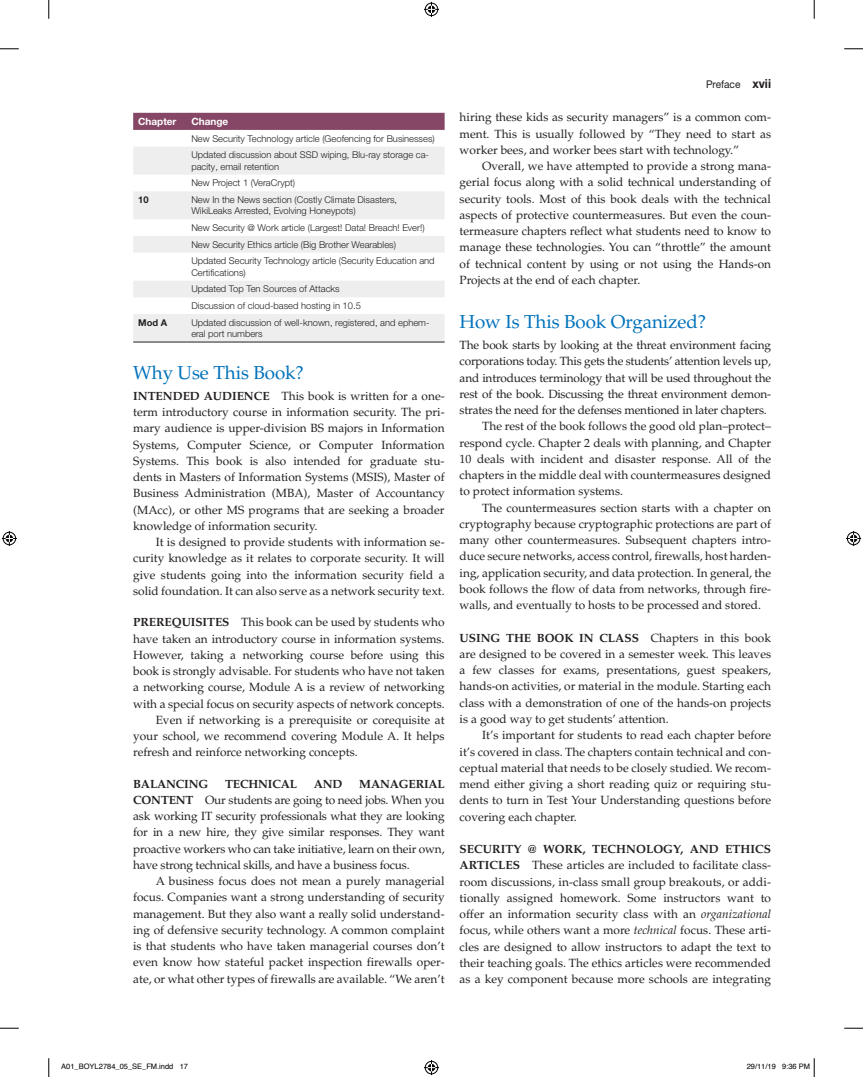
<style>
.page{position:relative;width:863px;height:1077px;background:#fff}
.page>*{position:absolute;margin:0;border:0;box-sizing:border-box;transform-origin:0 0}
.t1{font:18.75px "Palatino LT Pro";letter-spacing:-.005em;color:#0072bc}
.t2{font:11.88px/16.2px "Palatino LT Pro";color:#231f20;text-align:justify}
.t3{font:700 11.88px "Palatino LT Pro";letter-spacing:-.015em;color:#231f20}
.t4{font:10.62px "Helvetica Neue LTW1 G";color:#231f20;scale:.95 1}
.t5{font:700 10px "Helvetica Neue LTW1 G";color:#fff}
.t6{font:300 9.38px/16.8px "Helvetica Neue LTW1 G";color:#231f20}
.t7{font:700 9.38px "Helvetica Neue LTW1 G";color:#231f20}
.t8{font:7.5px "Helvetica";color:#000}
.s1{font-weight:700}
.s2{font-weight:700;font-size:12.5px}
.s3{font-style:italic}
</style>
<div class="page">
<div style="left:133px;top:113px;width:311px;height:17px;background:#864665"></div>
<svg style="left:133px;top:147px;width:311px;height:194px;fill:#eeeeef"></svg>
<hr style="left:133px;top:341px;width:53px;height:1px;background:#231f20">
<hr style="left:186px;top:341px;width:258px;height:1px;background:#231f20">
<svg style="left:0;top:48px;width:19px;height:2px"></svg>
<svg style="left:844px;top:48px;width:18px;height:2px"></svg>
<svg style="left:0;top:1027px;width:19px;height:1px"></svg>
<svg style="left:844px;top:1027px;width:18px;height:1px"></svg>
<svg style="left:48px;top:0;width:2px;height:19px"></svg>
<svg style="left:48px;top:1058px;width:2px;height:18px"></svg>
<svg style="left:813px;top:0;width:2px;height:19px"></svg>
<svg style="left:424px;top:2px;width:15px;height:15px"></svg>
<svg style="left:424px;top:1060px;width:15px;height:14px"></svg>
<svg style="left:2px;top:531px;width:15px;height:15px"></svg>
<svg style="left:846px;top:531px;width:15px;height:15px"></svg>
<svg style="left:813px;top:1058px;width:2px;height:18px"></svg>
<p class="t5" style="left:138px;top:115px;width:40px">Chapter</p>
<p class="t5" style="left:191px;top:115px;width:38px">Change</p>
<p class="t6" style="left:191px;top:130px;width:245px">New Security Technology article (Geofencing for Businesses)<br>Updated discussion about SSD wiping, Blu-ray storage ca-</p>
<p class="t6" style="left:191px;top:158px;width:105px">pacity, email retention<br>New Project 1 (VeraCrypt)</p>
<p class="t7" style="left:138px;top:194px;width:12px">10</p>
<p class="t6" style="left:191px;top:194px;width:207px;line-height:11.2px">New In the News section (Costly Climate Disasters,<br>WikiLeaks Arrested, Evolving Honeypots)</p>
<p class="t6" style="left:191px;top:219px;width:245px">New Security @ Work article (Largest! Data! Breach! Ever!)<br>New Security Ethics article (Big Brother Wearables)<br>Updated Security Technology article (Security Education and</p>
<p class="t6" style="left:191px;top:264px;width:171px">Certifications)<br>Updated Top Ten Sources of Attacks<br>Discussion of cloud-based hosting in 10.5</p>
<p class="t7" style="left:138px;top:316px;width:30px">Mod A</p>
<p class="t6" style="left:191px;top:317px;width:240px;line-height:11.2px">Updated discussion of well-known, registered, and ephem&shy;eral port numbers</p>
<h1 class="t1" style="left:133px;top:361px;width:172px">Why Use This Book?</h1>
<p class="t2" style="left:133px;top:388px;width:313px"><span class="s1">INTENDED AUDIENCE</span> This book is written for a one&shy;term introductory course in information security. The pri&shy;mary audience is upper-division BS majors in Information Systems, Computer Science, or Computer Information Systems. This book is also intended for graduate stu&shy;dents in Masters of Information Systems (MSIS), Master of Business Administration (MBA), Master of Accountancy (MAcc), or other MS programs that are seeking a broader knowledge of information security.</p>
<p class="t2" style="left:133px;top:534px;width:313px;text-indent:23px">It is designed to provide students with information se&shy;curity knowledge as it relates to corporate security. It will give students going into the information security field a solid foundation. It can also serve as a network security text.</p>
<p class="t2" style="left:133px;top:614px;width:313px"><span class="s1">PREREQUISITES</span> This book can be used by students who</p>
<p class="t2" style="left:133px;top:630px;width:313px">have taken an introductory course in information systems.</p>
<p class="t2" style="left:133px;top:646px;width:313px">However, taking a networking course before using this</p>
<p class="t2" style="left:133px;top:663px;width:313px">book is strongly advisable. For students who have not taken</p>
<p class="t2" style="left:133px;top:679px;width:313px">a networking course, Module A is a review of networking</p>
<p class="t2" style="left:133px;top:695px;width:313px">with a special focus on security aspects of network concepts.</p>
<p class="t2" style="left:156px;top:711px;width:290px">Even if networking is a prerequisite or corequisite at</p>
<p class="t2" style="left:133px;top:728px;width:313px">your school, we recommend covering Module A. It helps</p>
<p class="t2" style="left:133px;top:744px;width:226px">refresh and reinforce networking concepts.</p>
<p class="t3" style="left:133px;top:776px;width:77px">BALANCING</p>
<p class="t3" style="left:225px;top:776px;width:73px">TECHNICAL</p>
<p class="t3" style="left:314px;top:776px;width:30px">AND</p>
<p class="t2" style="left:133px;top:775px;width:313px;text-indent:226px"><span class="s1">MANAGERIAL CONTENT</span> Our students are going to need jobs. When you ask working IT security professionals what they are looking for in a new hire, they give similar responses. They want proactive workers who can take initiative, learn on their own, have strong technical skills, and have a business focus.</p>
<p class="t2" style="left:133px;top:872px;width:313px;text-indent:23px">A business focus does not mean a purely managerial focus. Companies want a strong understanding of security management. But they also want a really solid understand&shy;ing of defensive security technology. A common complaint is that students who have taken managerial courses don’t even know how stateful packet inspection firewalls oper&shy;ate, or what other types of firewalls are available. “We aren’t</p>
<p class="t4" style="left:706px;top:77px;width:70px">Preface <span class="s2">xvii</span></p>
<p class="t2" style="left:459px;top:109px;width:313px">hiring these kids as security managers” is a common com&shy;ment. This is usually followed by “They need to start as worker bees, and worker bees start with technology.”</p>
<p class="t2" style="left:459px;top:158px;width:313px;text-indent:23px">Overall, we have attempted to provide a strong mana&shy;gerial focus along with a solid technical understanding of security tools. Most of this book deals with the technical aspects of protective countermeasures. But even the coun&shy;termeasure chapters reflect what students need to know to manage these technologies. You can “throttle” the amount of technical content by using or not using the Hands-on Projects at the end of each chapter.</p>
<h1 class="t1" style="left:459px;top:310px;width:248px">How Is This Book Organized?</h1>
<p class="t2" style="left:459px;top:337px;width:313px">The book starts by looking at the threat environment facing</p>
<p class="t2" style="left:459px;top:353px;width:313px">corporations today. This gets the students’ attention levels up,</p>
<p class="t2" style="left:459px;top:369px;width:313px">and introduces terminology that will be used throughout the</p>
<p class="t2" style="left:459px;top:386px;width:313px">rest of the book. Discussing the threat environment demon-</p>
<p class="t2" style="left:459px;top:402px;width:309px">strates the need for the defenses mentioned in later chapters.</p>
<p class="t2" style="left:482px;top:418px;width:290px">The rest of the book follows the good old plan–protect–</p>
<p class="t2" style="left:459px;top:434px;width:313px">respond cycle. Chapter 2 deals with planning, and Chapter</p>
<p class="t2" style="left:459px;top:451px;width:313px">10 deals with incident and disaster response. All of the</p>
<p class="t2" style="left:459px;top:467px;width:313px">chapters in the middle deal with countermeasures designed</p>
<p class="t2" style="left:459px;top:483px;width:165px">to protect information systems.</p>
<p class="t2" style="left:482px;top:499px;width:290px">The countermeasures section starts with a chapter on</p>
<p class="t2" style="left:459px;top:516px;width:313px">cryptography because cryptographic protections are part of</p>
<p class="t2" style="left:459px;top:532px;width:313px">many other countermeasures. Subsequent chapters intro-</p>
<p class="t2" style="left:459px;top:548px;width:313px">duce secure networks, access control, firewalls, host harden-</p>
<p class="t2" style="left:459px;top:564px;width:313px">ing, application security, and data protection. In general, the</p>
<p class="t2" style="left:459px;top:581px;width:313px">book follows the flow of data from networks, through fire-</p>
<p class="t2" style="left:459px;top:597px;width:303px">walls, and eventually to hosts to be processed and stored.</p>
<p class="t2" style="left:459px;top:629px;width:313px"><span class="s1">USING THE BOOK IN CLASS</span> Chapters in this book are designed to be covered in a semester week. This leaves a few classes for exams, presentations, guest speakers, hands-on activities, or material in the module. Starting each class with a demonstration of one of the hands-on projects is a good way to get students’ attention.</p>
<p class="t2" style="left:459px;top:727px;width:313px;text-indent:23px">It’s important for students to read each chapter before it’s covered in class. The chapters contain technical and con&shy;ceptual material that needs to be closely studied. We recom&shy;mend either giving a short reading quiz or requiring stu&shy;dents to turn in Test Your Understanding questions before covering each chapter.</p>
<p class="t2" style="left:459px;top:840px;width:313px"><span class="s1">SECURITY @ WORK, TECHNOLOGY, AND ETHICS ARTICLES</span> These articles are included to facilitate class&shy;room discussions, in-class small group breakouts, or addi&shy;tionally assigned homework. Some instructors want to offer an information security class with an <span class="s3">organizational </span>focus, while others want a more <span class="s3">technical</span> focus. These arti&shy;cles are designed to allow instructors to adapt the text to their teaching goals. The ethics articles were recommended as a key component because more schools are integrating</p>
<p class="t8" style="left:61px;top:1060px;width:128px">A01_BOYL2784_05_SE_FM.indd 17</p>
<p class="t8" style="left:746px;top:1060px;width:65px">29/11/19 9:36 PM</p>
</div>
